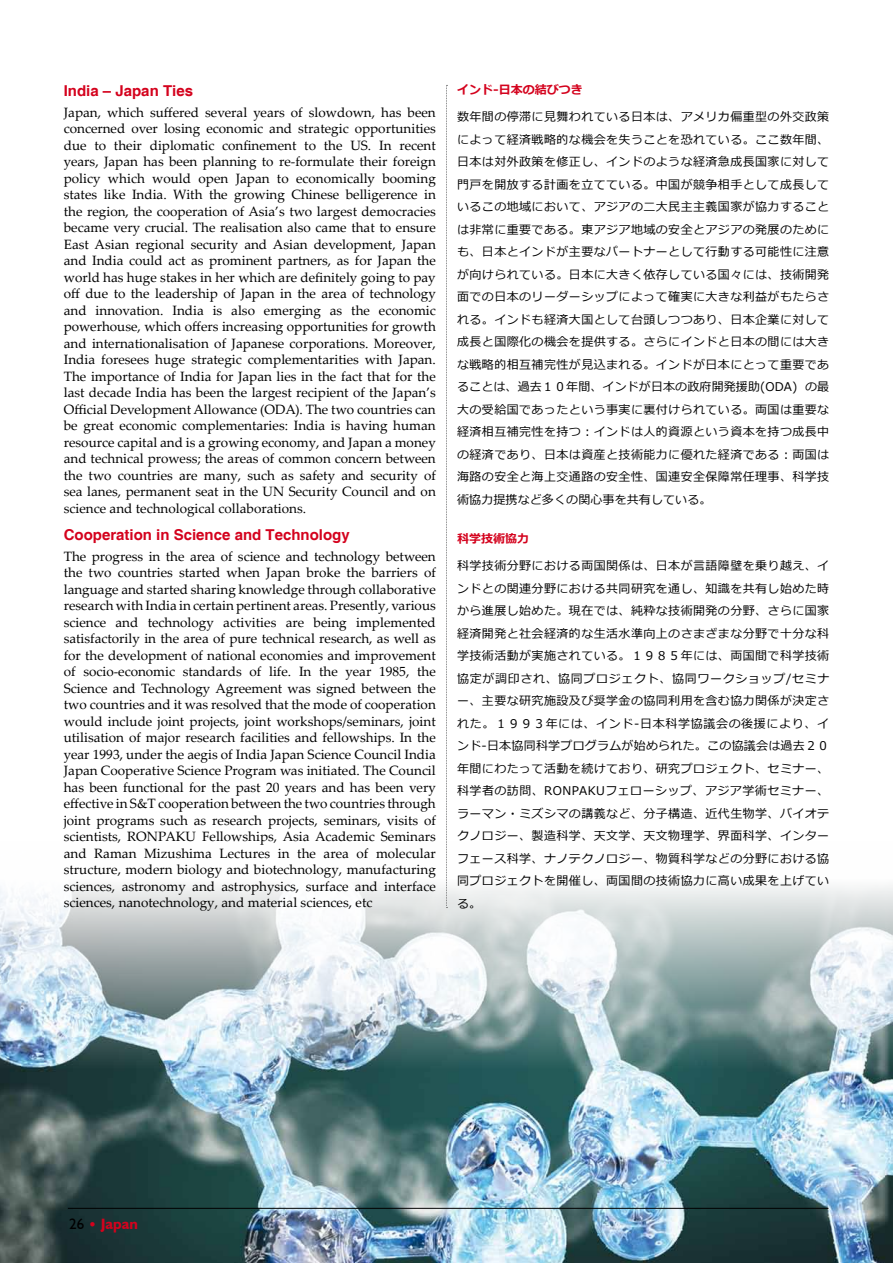
<style>
.page{position:relative;width:893px;height:1263px;background:#fff}
.page>*{position:absolute;margin:0;border:0;box-sizing:border-box;transform-origin:0 0}
.t1{font:700 15px "Helvetica";color:#d4021d}
.t2{font:700 15px "Humanist 521 BT";color:#d4021d}
.t3{font:13.5px/16.5px "Palatino Linotype";color:#000;text-align:justify}
.t4{font:12px/22.5px "Meiryo";letter-spacing:.035em;color:#000;text-align:justify}
.t5{font:700 12px "Meiryo";color:#d4021d}
.s1{font-weight:400;color:#000}
.s2{font-weight:400}
</style>
<div class="page">
<img style="left:0;top:885px;width:893px;height:378px">
<svg style="left:446px;top:85px;width:1px;height:823px"></svg>
<hr style="left:68px;top:1208px;width:760px;height:1px;background:#000">
<p class="t1" style="left:64px;top:82px;width:131px">India – Japan Ties</p>
<p class="t3" style="left:64px;top:103px;width:374px">Japan, which suffered several years of slowdown, has been concerned over losing economic and strategic opportunities due to their diplomatic confinement to the US. In recent years, Japan has been planning to re-formulate their foreign policy which would open Japan to economically booming states like India. With the growing Chinese belligerence in the region, the cooperation of Asia’s two largest democracies became very crucial. The realisation also came that to ensure East Asian regional security and Asian development, Japan and India could act as prominent partners, as for Japan the world has huge stakes in her which are definitely going to pay off due to the leadership of Japan in the area of technology and innovation. India is also emerging as the economic powerhouse, which offers increasing opportunities for growth and internationalisation of Japanese corporations. Moreover, India foresees huge strategic complementarities with Japan.<br>The importance of India for Japan lies in the fact that for the last decade India has been the largest recipient of the Japan’s Official Development Allowance (ODA). The two countries can be great economic complementaries: India is having human resource capital and is a growing economy, and Japan a money and technical prowess; the areas of common concern between the two countries are many, such as safety and security of sea lanes, permanent seat in the UN Security Council and on science and technological collaborations.</p>
<p class="t1" style="left:64px;top:525px;width:287px">Cooperation in Science and Technology</p>
<p class="t3" style="left:64px;top:547px;width:374px">The progress in the area of science and technology between the two countries started when Japan broke the barriers of language and started sharing knowledge through collaborative research with India in certain pertinent areas. Presently, various science and technology activities are being implemented satisfactorily in the area of pure technical research, as well as for the development of national economies and improvement of socio-economic standards of life. In the year 1985, the Science and Technology Agreement was signed between the two countries and it was resolved that the mode of cooperation would include joint projects, joint workshops/seminars, joint utilisation of major research facilities and fellowships. In the year 1993, under the aegis of India Japan Science Council India Japan Cooperative Science Program was initiated. The Council has been functional for the past 20 years and has been very effective in S&amp;T cooperation between the two countries through joint programs such as research projects, seminars, visits of scientists, RONPAKU Fellowships, Asia Academic Seminars and Raman Mizushima Lectures in the area of molecular structure, modern biology and biotechnology, manufacturing sciences, astronomy and astrophysics, surface and interface sciences, nanotechnology, and material sciences, etc</p>
<p class="t5" style="left:457px;top:82px;width:127px">インド‐日本の結びつき</p>
<p class="t4" style="left:457px;top:106px;width:374px">数年間の停滞に見舞われている日本は、アメリカ偏重型の外交政策によって経済戦略的な機会を失うことを恐れている。ここ数年間、日本は対外政策を修正し、インドのような経済急成長国家に対して門戸を開放する計画を立てている。中国が競争相手として成長しているこの地域において、アジアの二大民主主義国家が協力することは非常に重要である。東アジア地域の安全とアジアの発展のためにも、日本とインドが主要なパートナーとして行動する可能性に注意が向けられている。日本に大きく依存している国々には、技術開発面での日本のリーダーシップによって確実に大きな利益がもたらされる。インドも経済大国として台頭しつつあり、日本企業に対して成長と国際化の機会を提供する。さらにインドと日本の間には大きな戦略的相互補完性が見込まれる。インドが日本にとって重要であることは、過去１０年間、インドが日本の政府開発援助(ODA) の最大の受給国であったという事実に裏付けられている。両国は重要な経済相互補完性を持つ：インドは人的資源という資本を持つ成長中の経済であり、日本は資産と技術能力に優れた経済である：両国は海路の安全と海上交通路の安全性、国連安全保障常任理事、科学技術協力提携など多くの関心事を共有している。</p>
<p class="t5" style="left:457px;top:531px;width:73px">科学技術協力</p>
<p class="t4" style="left:457px;top:555px;width:374px">科学技術分野における両国関係は、日本が言語障壁を乗り越え、インドとの関連分野における共同研究を通し、知識を共有し始めた時から進展し始めた。現在では、純粋な技術開発の分野、さらに国家経済開発と社会経済的な生活水準向上のさまざまな分野で十分な科学技術活動が実施されている。１９８５年には、両国間で科学技術協定が調印され、協同プロジェクト、協同ワークショップ/セミナー、主要な研究施設及び奨学金の協同利用を含む協力関係が決定された。１９９３年には、インド‐日本科学協議会の後援により、インド‐日本協同科学プログラムが始められた。この協議会は過去２０年間にわたって活動を続けており、研究プロジェクト、セミナー、科学者の訪問、RONPAKUフェローシップ、アジア学術セミナー、ラーマン・ミズシマの講義など、分子構造、近代生物学、バイオテクノロジー、製造科学、天文学、天文物理学、界面科学、インターフェース科学、ナノテクノロジー、物質科学などの分野における協同プロジェクトを開催し、両国間の技術協力に高い成果を上げている。</p>
<p class="t2" style="left:69px;top:1214px;width:70px"><span class="s1">26</span> <span class="s2">•</span> Japan</p>
</div>
